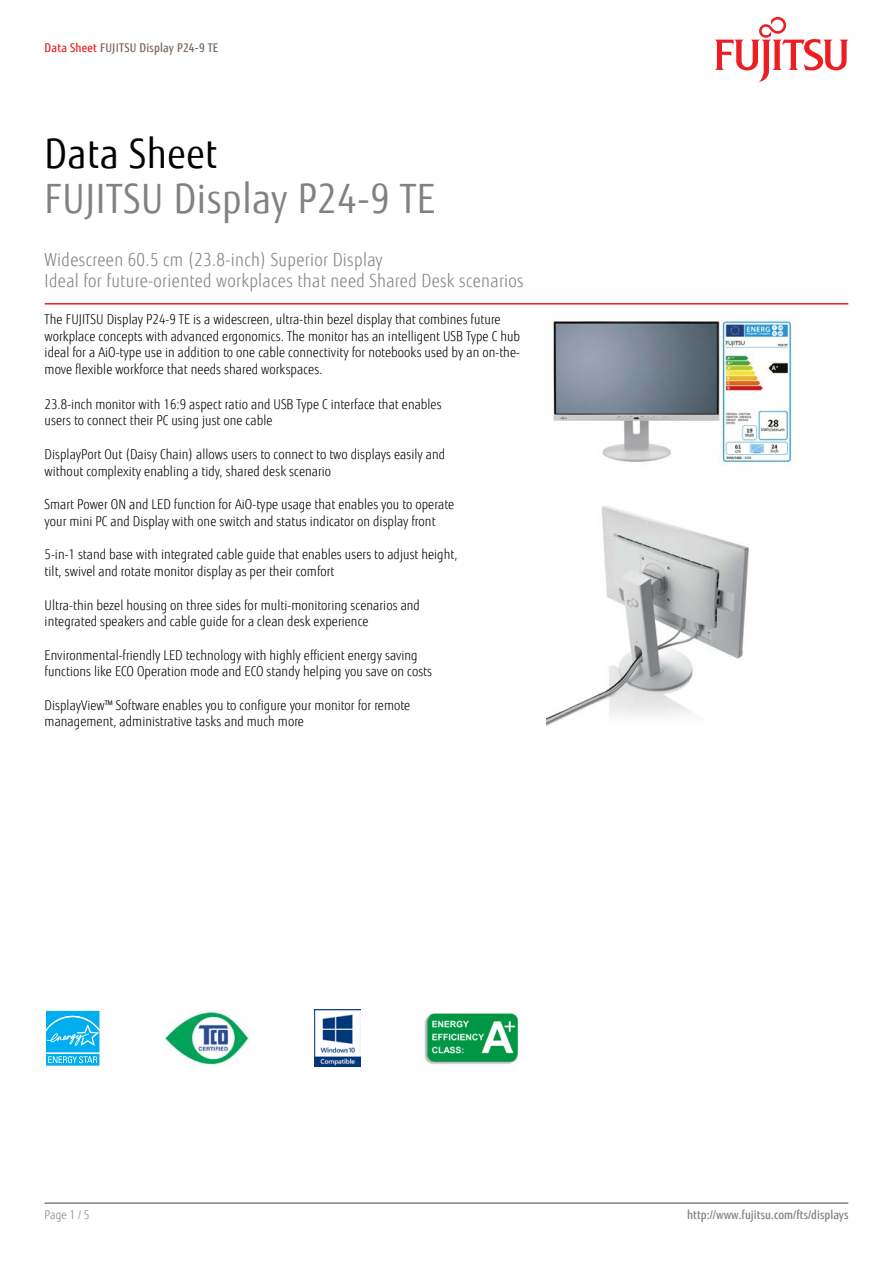
<style>
.page{position:relative;width:893px;height:1263px;background:#fff}
.page>*{position:absolute;margin:0;border:0;box-sizing:border-box;transform-origin:0 0}
.t1{font:40.5px "Fujitsu Sans";letter-spacing:.02em;color:#818280;scale:.9 1}
.t2{font:40.5px "Fujitsu Sans";letter-spacing:.02em;color:#000;scale:.9 1}
.t3{font:300 18px/21px "Fujitsu Sans";letter-spacing:.02em;color:#818280;scale:.9 1}
.t4{font:300 13.5px/16.5px "Fujitsu Sans";letter-spacing:.005em;color:#000;scale:.9 1}
.t5{font:500 12px "Fujitsu Sans";letter-spacing:.005em;color:#818280;scale:.9 1}
.t6{font:500 12px "Fujitsu Sans";letter-spacing:.02em;color:#79695e;scale:.9 1}
.t7{font:300 12px "Fujitsu Sans";color:#818280;scale:.9 1}
.s1{color:#e92425}
</style>
<div class="page">
<hr style="left:45px;top:1202px;width:803px;height:2px;background:#818280">
<hr style="left:45px;top:303px;width:803px;height:2px;background:#ed1d24">
<svg style="left:715px;top:17px;width:133px;height:65px"></svg>
<img style="left:553px;top:316px;width:243px;height:149px">
<img style="left:546px;top:506px;width:203px;height:220px">
<div style="left:45px;top:1009px;width:56px;height:45px;background:#def4fc"></div>
<svg style="left:45px;top:1011px;width:56px;height:55px"></svg>
<img style="left:165px;top:1011px;width:84px;height:54px">
<img style="left:314px;top:1009px;width:46px;height:58px">
<img style="left:424px;top:1013px;width:95px;height:51px">
<p class="t6" style="left:45px;top:40px;width:195px"><span class="s1">Data Sheet</span> FUJITSU Display P24-9 TE</p>
<h1 class="t2" style="left:45px;top:130px;width:193px">Data Sheet</h1>
<h1 class="t1" style="left:45px;top:175px;width:435px">FUJITSU Display P24-9 TE</h1>
<h2 class="t3" style="left:45px;top:249px;width:534px">Widescreen 60.5 cm (23.8-inch) Superior Display<br>Ideal for future-oriented workplaces that need Shared Desk scenarios</h2>
<p class="t4" style="left:45px;top:311px;width:530px">The FUJITSU Display P24-9 TE is a widescreen, ultra-thin bezel display that combines future workplace concepts with advanced ergonomics. The monitor has an intelligent USB Type C hub ideal for a AiO-type use in addition to one cable connectivity for notebooks used by an on-the&shy;move flexible workforce that needs shared workspaces.</p>
<p class="t4" style="left:45px;top:396px;width:443px">23.8-inch monitor with 16:9 aspect ratio and USB Type C interface that enables users to connect their PC using just one cable</p>
<p class="t4" style="left:45px;top:446px;width:447px">DisplayPort Out (Daisy Chain) allows users to connect to two displays easily and without complexity enabling a tidy, shared desk scenario</p>
<p class="t4" style="left:45px;top:496px;width:457px">Smart Power ON and LED function for AiO-type usage that enables you to operate your mini PC and Display with one switch and status indicator on display front</p>
<p class="t4" style="left:45px;top:547px;width:460px">5-in-1 stand base with integrated cable guide that enables users to adjust height, tilt, swivel and rotate monitor display as per their comfort</p>
<p class="t4" style="left:45px;top:597px;width:418px">Ultra-thin bezel housing on three sides for multi-monitoring scenarios and integrated speakers and cable guide for a clean desk experience</p>
<p class="t4" style="left:45px;top:647px;width:432px">Environmental-friendly LED technology with highly efficient energy saving functions like ECO Operation mode and ECO standy helping you save on costs</p>
<p class="t4" style="left:45px;top:697px;width:408px">DisplayView™ Software enables you to configure your monitor for remote management, administrative tasks and much more</p>
<p class="t7" style="left:45px;top:1208px;width:51px">Page 1 / 5</p>
<p class="t5" style="left:687px;top:1208px;width:181px">http://www.fujitsu.com/fts/displays</p>
</div>
